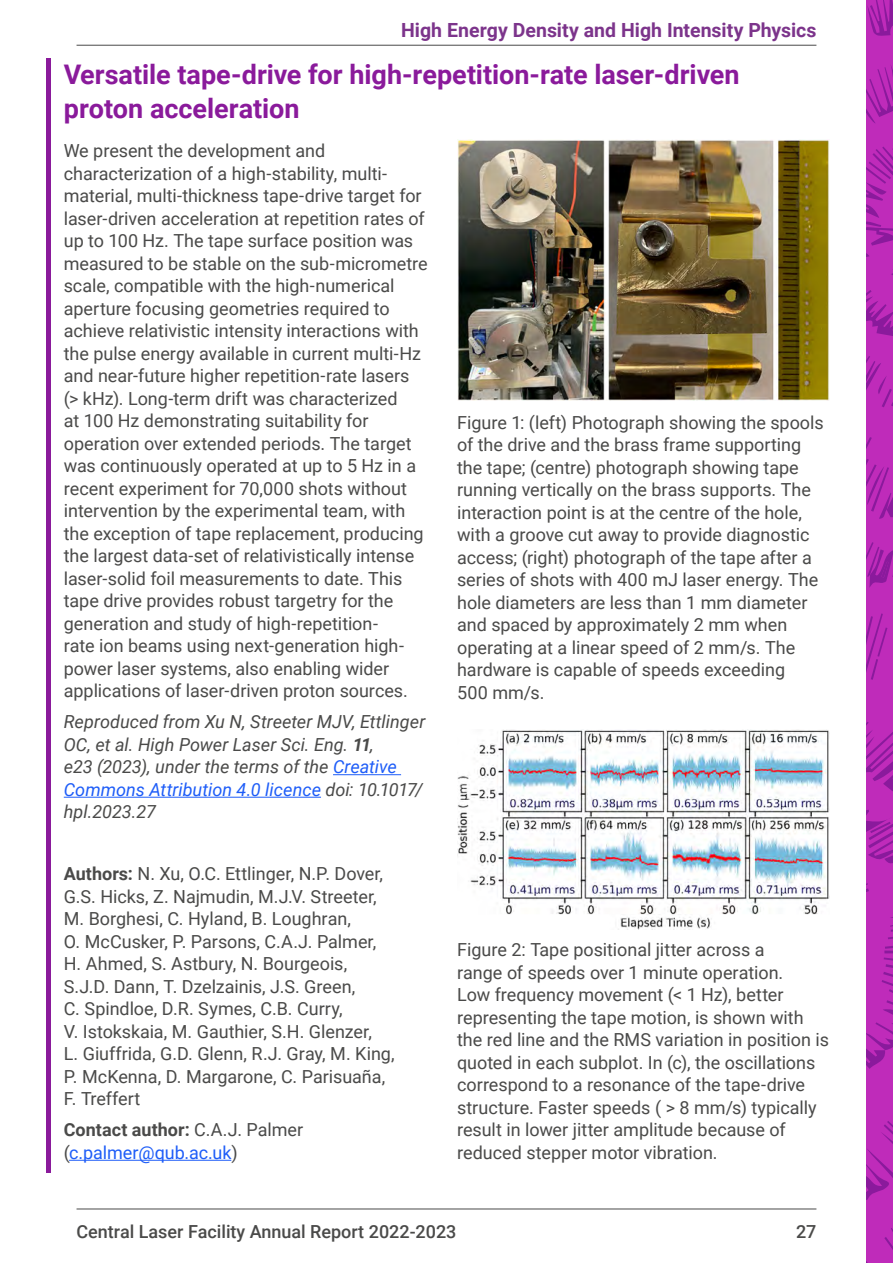
<style>
.page{position:relative;width:893px;height:1263px;background:#fff}
.page>*{position:absolute;margin:0;border:0;box-sizing:border-box;transform-origin:0 0}
.H2_experiment_titles{font:700 27px/33.8px "Roboto";color:#8a1a9b}
.t1{font:700 19.5px "Roboto";color:#7c348b}
.Body_copy{font:18px/22.5px "Roboto";color:#4a4a49}
.Body_copy_light{font:18px/22.5px "Roboto";color:#4a4a49}
.Body_copy-2{font:italic 18px/22.5px "Roboto";color:#4a4a49}
.Body_copy-3{font:18px/22.5px "Roboto";letter-spacing:-.005em;color:#1e5df8}
.t2{font:500 18px "Roboto";color:#4a4a49}
.s1{font-weight:700}
.s2{color:#1e5df8}
.s3{font-weight:700;color:#4a4a49}
.s4{color:#4a4a49}
</style>
<div class="page">
<hr style="left:77px;top:1209px;width:739px;height:1px;background:#4a4a49">
<div style="left:866px;top:0;width:27px;height:1263px;background:#bf2bba"></div>
<svg style="left:867px;top:0;width:26px;height:36px"></svg>
<svg style="left:866px;top:66px;width:27px;height:57px"></svg>
<svg style="left:866px;top:437px;width:27px;height:82px"></svg>
<svg style="left:866px;top:290px;width:27px;height:46px"></svg>
<svg style="left:866px;top:146px;width:27px;height:129px"></svg>
<svg style="left:866px;top:613px;width:21px;height:67px"></svg>
<svg style="left:866px;top:356px;width:27px;height:51px"></svg>
<svg style="left:866px;top:1228px;width:27px;height:35px"></svg>
<svg style="left:866px;top:1121px;width:27px;height:79px"></svg>
<svg style="left:866px;top:722px;width:27px;height:142px"></svg>
<svg style="left:866px;top:883px;width:27px;height:186px"></svg>
<svg style="left:866px;top:542px;width:27px;height:46px"></svg>
<hr style="left:77px;top:45px;width:739px;height:1px;background:#4a4a49">
<hr style="left:333px;top:774px;width:68px;height:1px;background:#1e5df8">
<hr style="left:64px;top:797px;width:257px;height:1px;background:#1e5df8">
<hr style="left:69px;top:1160px;width:162px;height:1px;background:#1e5df8">
<hr style="left:47px;top:58px;width:4px;height:1115px;background:#8a1a9b">
<img style="left:457px;top:140px;width:372px;height:260px">
<img style="left:457px;top:729px;width:372px;height:200px">
<p class="t1" style="left:401px;top:16px;width:417px">High Energy Density and High Intensity Physics</p>
<h2 class="H2_experiment_titles" style="left:64px;top:57px;width:677px">Versatile tape-drive for high-repetition-rate laser-driven proton acceleration</h2>
<p class="Body_copy" style="left:64px;top:139px;width:365px">We present the development and characterization of a high-stability, multi&shy;material, multi-thickness tape-drive target for laser-driven acceleration at repetition rates of up to 100 Hz. The tape surface position was measured to be stable on the sub-micrometre scale, compatible with the high-numerical aperture focusing geometries required to achieve relativistic intensity interactions with the pulse energy available in current multi-Hz and near-future higher repetition-rate lasers (&gt; kHz). Long-term drift was characterized<br>at 100 Hz demonstrating suitability for operation over extended periods. The target was continuously operated at up to 5 Hz in a recent experiment for 70,000 shots without intervention by the experimental team, with the exception of tape replacement, producing the largest data-set of relativistically intense laser-solid foil measurements to date. This tape drive provides robust targetry for the generation and study of high-repetition-<br>rate ion beams using next-generation high&shy;power laser systems, also enabling wider applications of laser-driven proton sources.</p>
<p class="Body_copy-2" style="left:64px;top:710px;width:363px">Reproduced from Xu N, Streeter MJV, Ettlinger OC, et al. High Power Laser Sci. Eng. <span class="s1">11</span>,<br>e23 (2023), under the terms of the <span class="s2">Creative Commons Attribution 4.0 licence</span> doi: 10.1017/ hpl.2023.27</p>
<p class="Body_copy_light" style="left:457px;top:411px;width:368px">Figure 1: (left) Photograph showing the spools of the drive and the brass frame supporting the tape; (centre) photograph showing tape running vertically on the brass supports. The interaction point is at the centre of the hole, with a groove cut away to provide diagnostic access; (right) photograph of the tape after a series of shots with 400 mJ laser energy. The hole diameters are less than 1 mm diameter and spaced by approximately 2 mm when operating at a linear speed of 2 mm/s. The hardware is capable of speeds exceeding<br>500 mm/s.</p>
<p class="Body_copy" style="left:64px;top:862px;width:333px"><span class="s1">Authors:</span> N. Xu, O.C. Ettlinger, N.P. Dover, G.S. Hicks, Z. Najmudin, M.J.V. Streeter, M. Borghesi, C. Hyland, B. Loughran,<br>O. McCusker, P. Parsons, C.A.J. Palmer, H. Ahmed, S. Astbury, N. Bourgeois, S.J.D. Dann, T. Dzelzainis, J.S. Green,<br>C. Spindloe, D.R. Symes, C.B. Curry,<br>V. Istokskaia, M. Gauthier, S.H. Glenzer,<br>L. Giuffrida, G.D. Glenn, R.J. Gray, M. King, P. McKenna, D. Margarone, C. Parisuaña, F. Treffert</p>
<p class="Body_copy-3" style="left:64px;top:1118px;width:241px"><span class="s3">Contact author:</span> <span class="s4">C.A.J. Palmer (</span>c.palmer@qub.ac.uk<span class="s4">)</span></p>
<p class="Body_copy_light" style="left:457px;top:938px;width:373px">Figure 2: Tape positional jitter across a<br>range of speeds over 1 minute operation.<br>Low frequency movement (&lt; 1 Hz), better representing the tape motion, is shown with the red line and the RMS variation in position is quoted in each subplot. In (c), the oscillations correspond to a resonance of the tape-drive structure. Faster speeds ( &gt; 8 mm/s) typically result in lower jitter amplitude because of reduced stepper motor vibration.</p>
<p class="t2" style="left:77px;top:1218px;width:381px">Central Laser Facility Annual Report 2022-2023</p>
<p class="t2" style="left:796px;top:1218px;width:22px">27</p>
</div>
